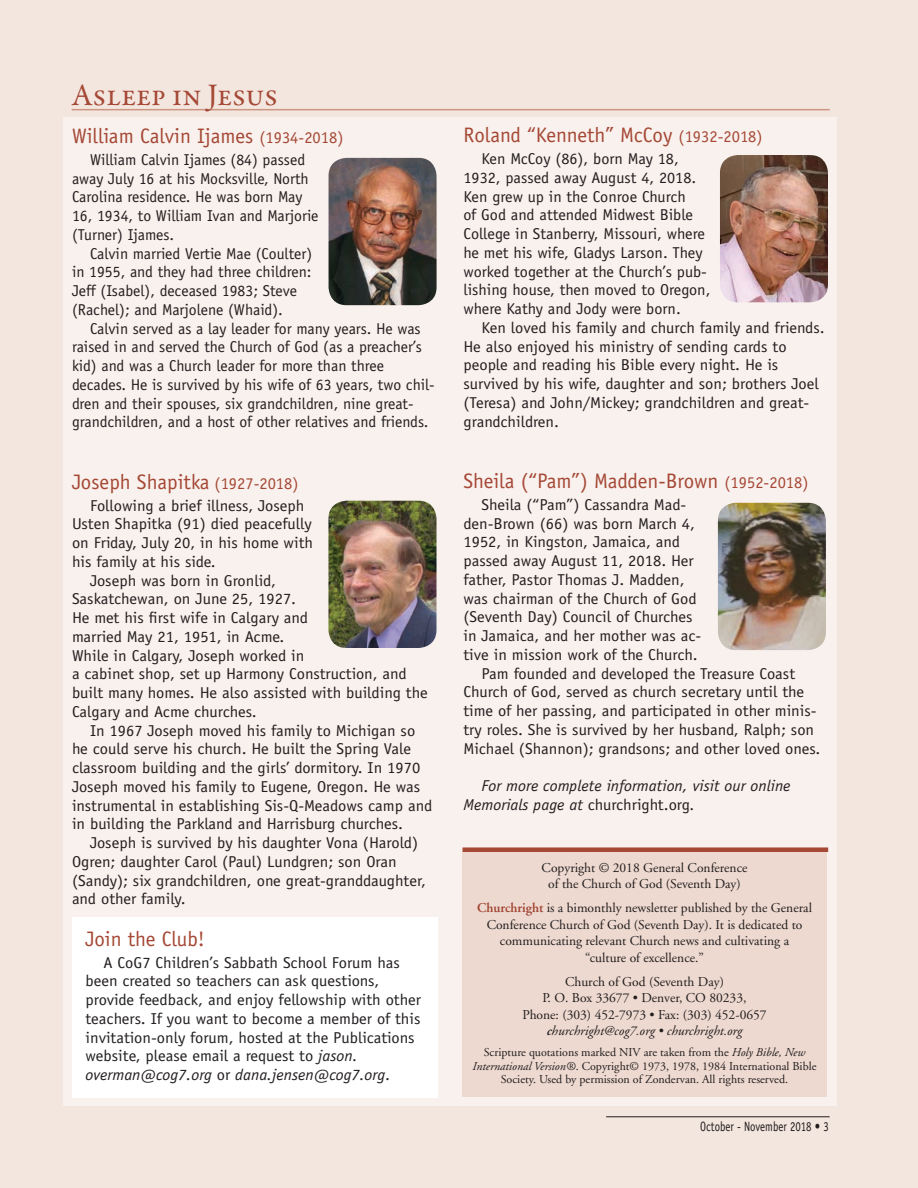
<style>
.page{position:relative;width:918px;height:1188px;background:#f3e6df}
.page>*{position:absolute;margin:0;border:0;box-sizing:border-box;transform-origin:0 0}
.Main_Subhead{font:31.5px "Garamond Premr Pro";letter-spacing:-.01em;color:#a54835}
.News_Title{font:21px "Officina Sans";color:#a54835}
.News{font:15.75px/18.8px "Officina Sans";color:#231f20;scale:1.05 1}
.News-2{font:15.75px/18.8px "Officina Sans";color:#231f20}
.News-3{font:italic 15.75px/18.8px "Officina Sans";color:#231f20;scale:1.05 1}
.t1{font:13.5px/16.5px "Adobe Garamond";color:#231f20;text-align:center}
.t2{font:13.5px "Officina Sans";color:#231f20;scale:.8 1}
.t3{font:12px/13.5px "Adobe Garamond";color:#231f20;text-align:center}
.s1{font-size:16.5px}
.s2{font-style:italic}
.s3{font-style:normal}
.s4{font-weight:600;color:#a54835}
.s5{font-weight:600;font-style:italic}
</style>
<div class="page">
<div style="left:63px;top:118px;width:774px;height:988px;background:#f9f1ee"></div>
<hr style="left:72px;top:109px;width:758px;height:1px;background:#cd9582">
<img style="left:329px;top:158px;width:108px;height:147px">
<img style="left:328px;top:501px;width:108px;height:147px">
<img style="left:720px;top:155px;width:108px;height:147px">
<div style="left:72px;top:917px;width:366px;height:180px;background:#fff"></div>
<div style="left:462px;top:849px;width:365px;height:248px;background:#edd9d0"></div>
<div style="left:463px;top:847px;width:365px;height:5px;background:#a54835"></div>
<img style="left:718px;top:503px;width:108px;height:147px">
<p class="Main_Subhead" style="left:72px;top:76px;width:208px">Asleep in Jesus</p>
<p class="News_Title" style="left:72px;top:124px;width:273px">William Calvin Ijames <span class="s1">(1934-2018)</span></p>
<p class="News-2" style="left:72px;top:150px;width:248px;text-indent:18px">William Calvin Ijames (84) passed away July 16 at his Mocksville, North<br>Carolina residence. He was born May<br>16, 1934, to William Ivan and Marjorie (Turner) Ijames.</p>
<p class="News-2" style="left:72px;top:244px;width:242px;text-indent:18px">Calvin married Vertie Mae (Coulter) in 1955, and they had three children:<br>Jeff (Isabel), deceased 1983; Steve (Rachel); and Marjolene (Whaid).</p>
<p class="News-2" style="left:72px;top:319px;width:364px;text-indent:18px">Calvin served as a lay leader for many years. He was raised in and served the Church of God (as a preacher’s kid) and was a Church leader for more than three decades. He is survived by his wife of 63 years, two chil&shy;dren and their spouses, six grandchildren, nine great&shy;grandchildren, and a host of other relatives and friends.</p>
<p class="News_Title" style="left:72px;top:469px;width:228px">Joseph Shapitka <span class="s1">(1927-2018)</span></p>
<p class="News" style="left:72px;top:496px;width:231px;text-indent:18px">Following a brief illness, Joseph<br>Usten Shapitka (91) died peacefully on Friday, July 20, in his home with his family at his side.</p>
<p class="News" style="left:72px;top:571px;width:340px;text-indent:18px">Joseph was born in Gronlid,<br>Saskatchewan, on June 25, 1927.<br>He met his first wife in Calgary and<br>married May 21, 1951, in Acme.<br>While in Calgary, Joseph worked in<br>a cabinet shop, set up Harmony Construction, and built many homes. He also assisted with building the Calgary and Acme churches.</p>
<p class="News" style="left:72px;top:721px;width:345px;text-indent:18px">In 1967 Joseph moved his family to Michigan so he could serve his church. He built the Spring Vale classroom building and the girls’ dormitory. In 1970<br>Joseph moved his family to Eugene, Oregon. He was instrumental in establishing Sis-Q-Meadows camp and in building the Parkland and Harrisburg churches.</p>
<p class="News" style="left:72px;top:833px;width:339px;text-indent:18px">Joseph is survived by his daughter Vona (Harold)<br>Ogren; daughter Carol (Paul) Lundgren; son Oran (Sandy); six grandchildren, one great-granddaughter, and other family.</p>
<p class="News_Title" style="left:86px;top:927px;width:121px">Join the Club!</p>
<p class="News" style="left:86px;top:953px;width:321px;text-indent:18px">A CoG7 Children’s Sabbath School Forum has been created so teachers can ask questions, provide feedback, and enjoy fellowship with other teachers. If you want to become a member of this invitation-only forum, hosted at the Publications website, please email a request to <span class="s2">jason. overman@cog7.org</span> or <span class="s2">dana.jensen@cog7.org</span>.</p>
<p class="News_Title" style="left:464px;top:123px;width:301px">Roland “Kenneth” McCoy <span class="s1">(1932-2018)</span></p>
<p class="News-2" style="left:464px;top:149px;width:249px;text-indent:18px">Ken McCoy (86), born May 18, 1932, passed away August 4, 2018.<br>Ken grew up in the Conroe Church<br>of God and attended Midwest Bible College in Stanberry, Missouri, where he met his wife, Gladys Larson. They worked together at the Church’s pub&shy;lishing house, then moved to Oregon, where Kathy and Jody were born.</p>
<p class="News" style="left:464px;top:318px;width:345px;text-indent:18px">Ken loved his family and church family and friends.<br>He also enjoyed his ministry of sending cards to people and reading his Bible every night. He is survived by his wife, daughter and son; brothers Joel (Teresa) and John/Mickey; grandchildren and great&shy;grandchildren.</p>
<p class="News_Title" style="left:464px;top:469px;width:347px">Sheila (“Pam”) Madden-Brown <span class="s1">(1952-2018)</span></p>
<p class="News" style="left:464px;top:495px;width:228px;text-indent:18px">Sheila (“Pam”) Cassandra Mad&shy;den-Brown (66) was born March 4,<br>1952, in Kingston, Jamaica, and passed away August 11, 2018. Her father, Pastor Thomas J. Madden, was chairman of the Church of God (Seventh Day) Council of Churches in Jamaica, and her mother was ac&shy;tive in mission work of the Church.</p>
<p class="News" style="left:464px;top:664px;width:341px;text-indent:18px">Pam founded and developed the Treasure Coast Church of God, served as church secretary until the time of her passing, and participated in other minis&shy;try roles. She is survived by her husband, Ralph; son Michael (Shannon); grandsons; and other loved ones.</p>
<p class="News-3" style="left:464px;top:776px;width:313px;text-indent:18px">For more complete information, visit our online<br>Memorials page at <span class="s3">churchright.org</span>.</p>
<p class="t1" style="left:542px;top:860px;width:207px">Copyright © 2018 General Conference of the Church of God (Seventh Day)</p>
<p class="t1" style="left:477px;top:900px;width:336px"><span class="s4">Churchright</span> is a bimonthly newsletter published by the General Conference Church of God (Seventh Day). It is dedicated to communicating relevant Church news and cultivating a<br>“culture of excellence.”</p>
<p class="t1" style="left:522px;top:974px;width:246px">Church of God (Seventh Day)<br>P. O. Box 33677 • Denver, CO 80233,<br>Phone: (303) 452-7973 • Fax: (303) 452-0657 <span class="s5">c</span><span class="s2">hurchright@cog7.org • churchright.org</span></p>
<p class="t3" style="left:473px;top:1046px;width:345px">Scripture quotations marked NIV are taken from the <span class="s2">Holy Bible, New<br>International Version®</span>. Copyright© 1973, 1978, 1984 International Bible<br>Society. Used by permission of Zondervan. All rights reserved.</p>
<p class="t2" style="left:700px;top:1119px;width:162px">October - November 2018 • 3</p>
</div>
